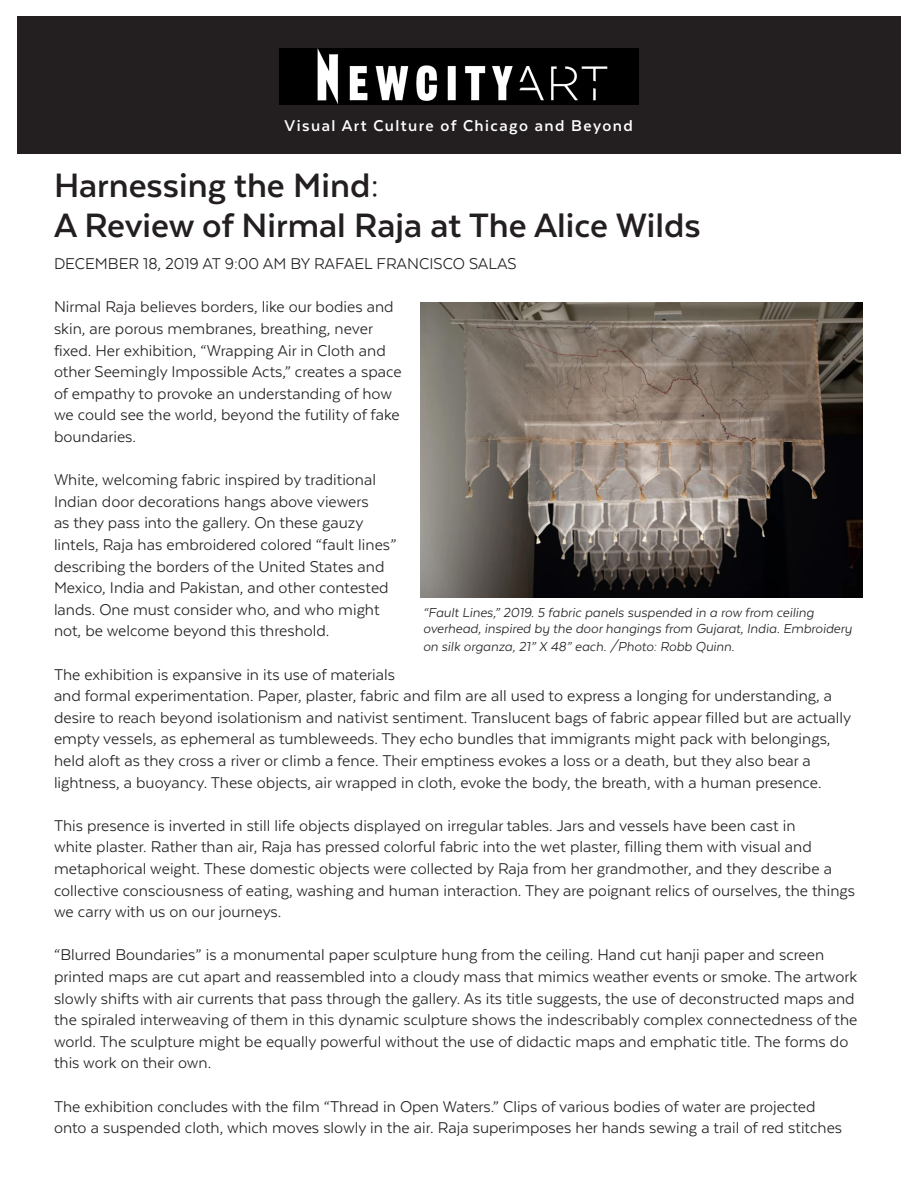
<style>
.page{position:relative;width:918px;height:1188px;background:#fff}
.page>*{position:absolute;margin:0;border:0;box-sizing:border-box;transform-origin:0 0}
.t1{font:700 39px/40.5px "Texta";color:#231f20}
.t2{font:18px/21.6px "Texta";color:#231f20}
.t3{font:700 18px "Texta";letter-spacing:.08em;color:#fff}
.t4{font:italic 15px/16.5px "Texta";color:#231f20}
</style>
<div class="page">
<div style="left:17px;top:16px;width:884px;height:138px;background:#231f20"></div>
<img style="left:279px;top:48px;width:360px;height:56px">
<img style="left:420px;top:302px;width:443px;height:296px">
<p class="t3" style="left:285px;top:116px;width:350px">Visual Art Culture of Chicago and Beyond</p>
<p class="t1" style="left:54px;top:164px;width:648px">Harnessing the Mind:<br>A Review of Nirmal Raja at The Alice Wilds</p>
<p class="t2" style="left:54px;top:253px;width:464px">DECEMBER 18, 2019 AT 9:00 AM BY RAFAEL FRANCISCO SALAS</p>
<p class="t2" style="left:54px;top:296px;width:349px">Nirmal Raja believes borders, like our bodies and skin, are porous membranes, breathing, never fixed. Her exhibition, “Wrapping Air in Cloth and other Seemingly Impossible Acts,” creates a space of empathy to provoke an understanding of how we could see the world, beyond the futility of fake boundaries.</p>
<p class="t2" style="left:54px;top:469px;width:344px">White, welcoming fabric inspired by traditional Indian door decorations hangs above viewers<br>as they pass into the gallery. On these gauzy lintels, Raja has embroidered colored “fault lines” describing the borders of the United States and Mexico, India and Pakistan, and other contested lands. One must consider who, and who might not, be welcome beyond this threshold.</p>
<p class="t2" style="left:54px;top:663px;width:799px">The exhibition is expansive in its use of materials<br>and formal experimentation. Paper, plaster, fabric and film are all used to express a longing for understanding, a desire to reach beyond isolationism and nativist sentiment. Translucent bags of fabric appear filled but are actually empty vessels, as ephemeral as tumbleweeds. They echo bundles that immigrants might pack with belongings, held aloft as they cross a river or climb a fence. Their emptiness evokes a loss or a death, but they also bear a lightness, a buoyancy. These objects, air wrapped in cloth, evoke the body, the breath, with a human presence.</p>
<p class="t2" style="left:54px;top:814px;width:803px">This presence is inverted in still life objects displayed on irregular tables. Jars and vessels have been cast in<br>white plaster. Rather than air, Raja has pressed colorful fabric into the wet plaster, filling them with visual and metaphorical weight. These domestic objects were collected by Raja from her grandmother, and they describe a collective consciousness of eating, washing and human interaction. They are poignant relics of ourselves, the things we carry with us on our journeys.</p>
<p class="t2" style="left:54px;top:944px;width:805px">“Blurred Boundaries” is a monumental paper sculpture hung from the ceiling. Hand cut hanji paper and screen printed maps are cut apart and reassembled into a cloudy mass that mimics weather events or smoke. The artwork slowly shifts with air currents that pass through the gallery. As its title suggests, the use of deconstructed maps and the spiraled interweaving of them in this dynamic sculpture shows the indescribably complex connectedness of the world. The sculpture might be equally powerful without the use of didactic maps and emphatic title. The forms do this work on their own.</p>
<p class="t2" style="left:54px;top:1095px;width:790px">The exhibition concludes with the film “Thread in Open Waters.” Clips of various bodies of water are projected onto a suspended cloth, which moves slowly in the air. Raja superimposes her hands sewing a trail of red stitches</p>
<p class="t4" style="left:423px;top:604px;width:431px">“Fault Lines,” 2019. 5 fabric panels suspended in a row from ceiling overhead, inspired by the door hangings from Gujarat, India. Embroidery</p>
<p class="t4" style="left:423px;top:638px;width:313px">on silk organza, 21” X 48” each. /Photo: Robb Quinn.</p>
</div>
